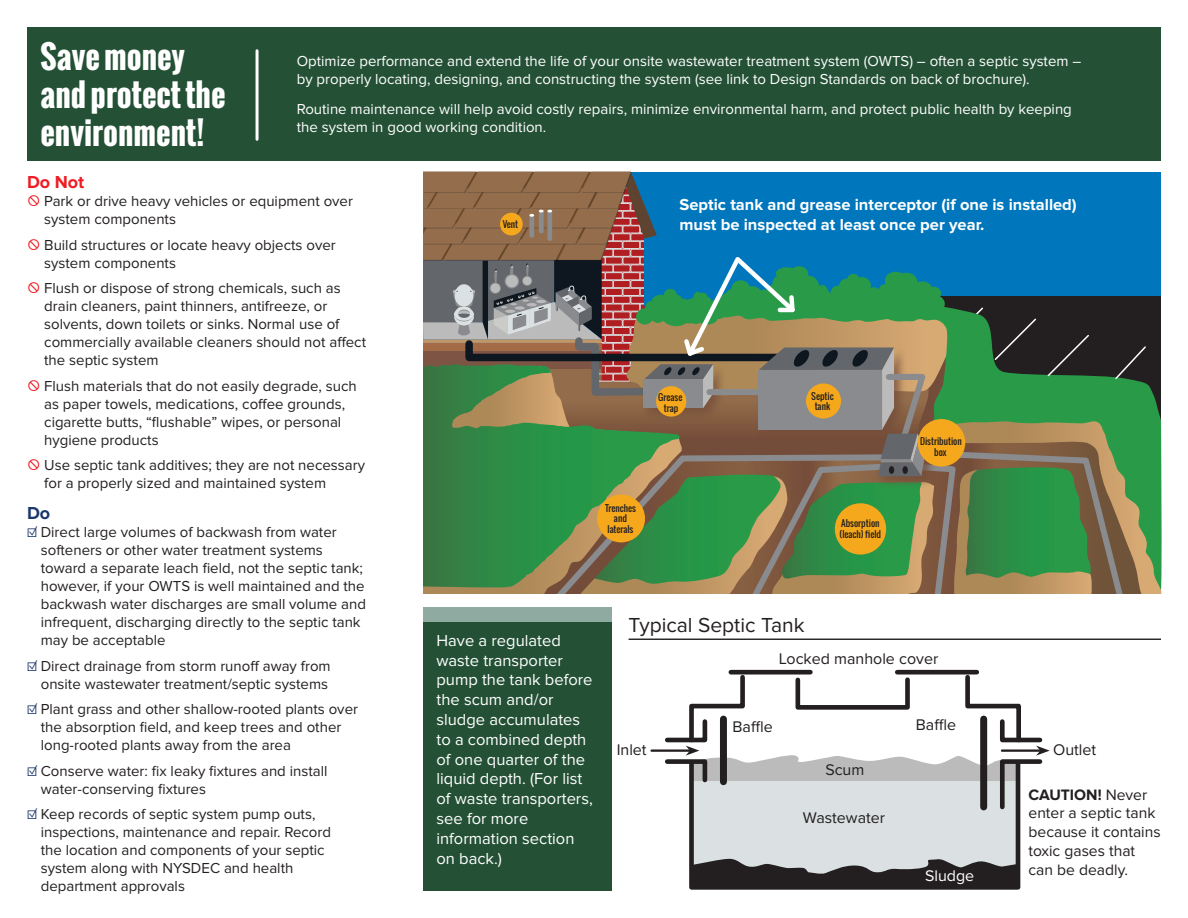
<style>
.page{position:relative;width:1188px;height:918px;background:#fff}
.page>*{position:absolute;margin:0;border:0;box-sizing:border-box;transform-origin:0 0}
.t1{font:700 31.5px/37.8px "Oswald";color:#fff}
.t2{font:21px "Proxima Nova";color:#231f20}
.t3{font:700 18px "Proxima Nova";color:#ee1d23}
.t4{font:700 18px "Proxima Nova";color:#1b376c}
.t5{font:16.5px/19.8px "Proxima Nova";color:#fff}
.t6{font:700 16.5px/19.8px "Proxima Nova";color:#fff}
.t7{font:16.05px "Proxima Nova";color:#231f20}
.t8{font:16.05px "Proxima Nova";color:#fff}
.t9{font:15.6px/18.8px "Proxima Nova";color:#231f20}
.t10{font:15px/18px "Proxima Nova";color:#231f20}
.t11{font:15px/18px "Proxima Nova";color:#fff}
.t12{font:9px/10.8px "Oswald";color:#231f20;text-align:center}
.s1{color:#1b376c}
.s2{font-weight:700}
</style>
<div class="page">
<div style="left:276px;top:27px;width:885px;height:134px;background:#245135"></div>
<svg style="left:1147px;top:266px;width:15px;height:328px;background:#3a7952"></svg>
<div style="left:731px;top:670px;width:79px;height:5px;background:#231f20"></div>
<div style="left:897px;top:670px;width:80px;height:5px;background:#231f20"></div>
<hr style="left:652px;top:749px;width:38px;height:3px;background:#231f20">
<svg style="left:663px;top:673px;width:387px;height:91px"></svg>
<svg style="left:687px;top:758px;width:336px;height:132px;background:#aeb1b2"></svg>
<div style="left:423px;top:608px;width:188px;height:283px;background:#245135"></div>
<div style="left:423px;top:608px;width:188px;height:14px;background:#8faaa0"></div>
<hr style="left:629px;top:639px;width:532px;height:1px;background:#231f20">
<div style="left:27px;top:27px;width:256px;height:134px;background:#245135"></div>
<hr style="left:256px;top:51px;width:3px;height:88px;background:#fff">
<svg style="left:423px;top:172px;width:724px;height:436px;background:#5b7f69"></svg>
<p class="t1" style="left:40px;top:38px;width:187px">Save money and protect the environment!</p>
<p class="t11" style="left:297px;top:52px;width:786px">Optimize performance and extend the life of your onsite wastewater treatment system (OWTS) – often a septic system – by properly locating, designing, and constructing the system (see link to Design Standards on back of brochure).</p>
<p class="t11" style="left:297px;top:100px;width:777px">Routine maintenance will help avoid costly repairs, minimize environmental harm, and protect public health by keeping the system in good working condition.</p>
<p class="t3" style="left:27px;top:172px;width:59px">Do Not</p>
<p class="t10" style="left:44px;top:193px;width:310px">Park or drive heavy vehicles or equipment over system components</p>
<p class="t10" style="left:44px;top:236px;width:293px">Build structures or locate heavy objects over system components</p>
<p class="t10" style="left:44px;top:280px;width:323px">Flush or dispose of strong chemicals, such as drain cleaners, paint thinners, antifreeze, or solvents, down toilets or sinks. Normal use of commercially available cleaners should not affect the septic system</p>
<p class="t10" style="left:44px;top:377px;width:314px">Flush materials that do not easily degrade, such as paper towels, medications, coffee grounds, cigarette butts, “flushable” wipes, or personal hygiene products</p>
<p class="t10" style="left:44px;top:457px;width:322px">Use septic tank additives; they are not necessary for a properly sized and maintained system</p>
<p class="t4" style="left:27px;top:503px;width:25px">Do</p>
<p class="t10" style="left:41px;top:523px;width:327px;text-indent:-14px"><span class="s1">☑</span> Direct large volumes of backwash from water softeners or other water treatment systems toward a separate leach field, not the septic tank; however, if your OWTS is well maintained and the backwash water discharges are small volume and infrequent, discharging directly to the septic tank may be acceptable</p>
<p class="t10" style="left:27px;top:657px;width:305px;text-align:right"><span class="s1">☑</span> Direct drainage from storm runoff away from onsite wastewater treatment/septic systems</p>
<p class="t10" style="left:41px;top:700px;width:319px;text-indent:-14px"><span class="s1">☑</span> Plant grass and other shallow-rooted plants over the absorption field, and keep trees and other long-rooted plants away from the area</p>
<p class="t10" style="left:41px;top:762px;width:288px;text-indent:-14px"><span class="s1">☑</span> Conserve water: fix leaky fixtures and install water-conserving fixtures</p>
<p class="t10" style="left:41px;top:805px;width:292px;text-indent:-14px"><span class="s1">☑</span> Keep records of septic system pump outs, inspections, maintenance and repair. Record the location and components of your septic system along with NYSDEC and health department approvals</p>
<p class="t12" style="left:503px;top:219px;width:17px">Vent</p>
<p class="t6" style="left:680px;top:195px;width:399px">Septic tank and grease interceptor (if one is installed) must be inspected at least once per year.</p>
<p class="t12" style="left:658px;top:392px;width:26px">Grease trap</p>
<p class="t12" style="left:605px;top:502px;width:32px">Trenches and laterals</p>
<p class="t12" style="left:811px;top:390px;width:24px">Septic</p>
<p class="t12" style="left:815px;top:401px;width:17px">tank</p>
<p class="t12" style="left:840px;top:518px;width:43px;text-align:left">Absorption (leach) field</p>
<p class="t12" style="left:920px;top:436px;width:43px">Distribution box</p>
<p class="t5" style="left:436px;top:631px;width:158px">Have a regulated waste transporter pump the tank before the scum and/or sludge accumulates to a combined depth of one quarter of the liquid depth. (For list of waste transporters, see for more information section on back.)</p>
<p class="t2" style="left:629px;top:613px;width:178px">Typical Septic Tank</p>
<p class="t7" style="left:779px;top:650px;width:161px">Locked manhole cover</p>
<p class="t7" style="left:733px;top:717px;width:42px">Baffle</p>
<p class="t7" style="left:916px;top:715px;width:42px">Baffle</p>
<p class="t7" style="left:617px;top:741px;width:31px">Inlet</p>
<p class="t7" style="left:1053px;top:741px;width:45px">Outlet</p>
<p class="t7" style="left:825px;top:761px;width:41px">Scum</p>
<p class="t7" style="left:803px;top:808px;width:84px">Wastewater</p>
<p class="t8" style="left:925px;top:866px;width:51px">Sludge</p>
<p class="t9" style="left:1029px;top:785px;width:134px"><span class="s2">CAUTION!</span> Never enter a septic tank because it contains toxic gases that can be deadly.</p>
</div>
